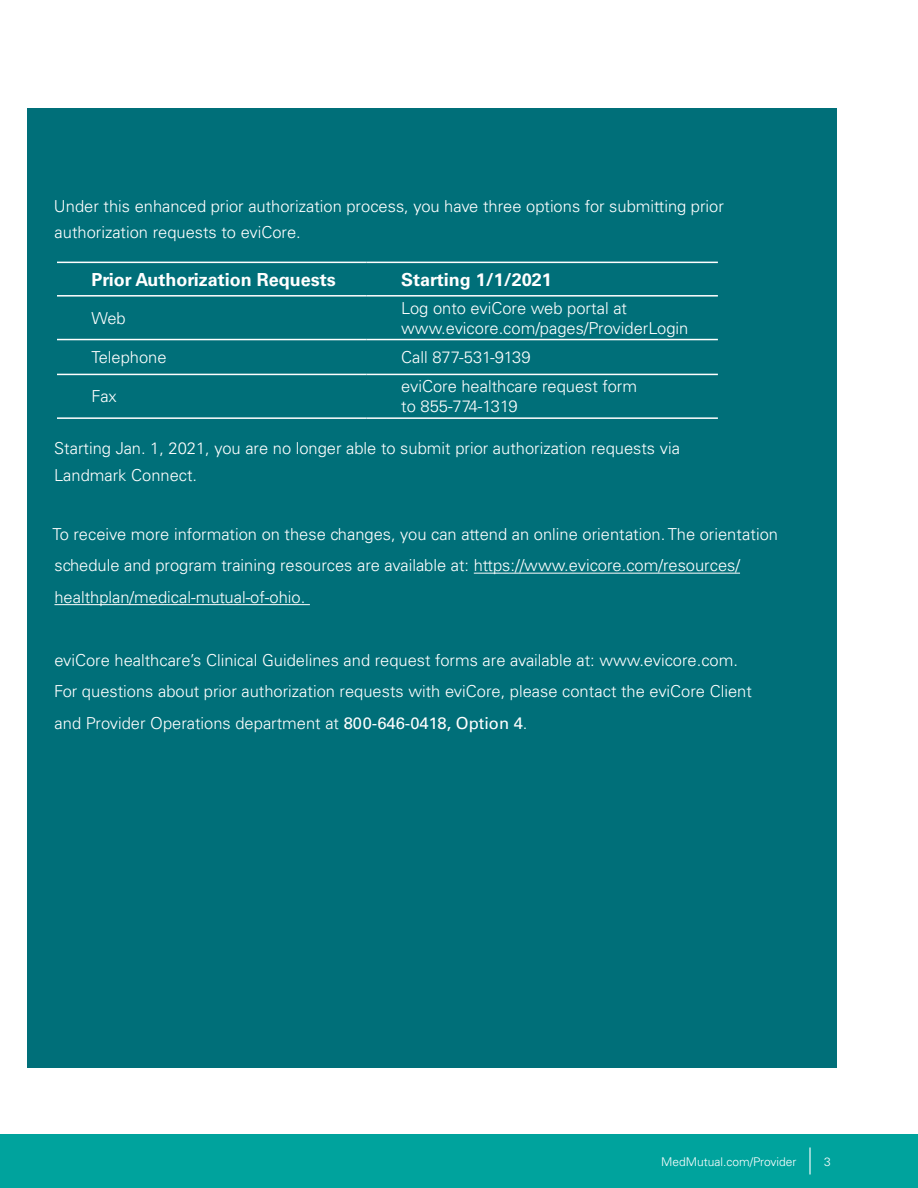
<style>
.page{position:relative;width:918px;height:1188px;background:#fff}
.page>*{position:absolute;margin:0;border:0;box-sizing:border-box;transform-origin:0 0}
.t1{font:700 18px "Univers LT Std";color:#fff}
.t2{font:300 16.5px/31.5px "Univers LT Std";color:#fff}
.t3{font:300 12px "Univers LT Std";color:#fff}
.s1{font-weight:400}
</style>
<div class="page">
<div style="left:0;top:1134px;width:918px;height:54px;background:#00a39d"></div>
<hr style="left:809px;top:1148px;width:2px;height:26px;background:#fff">
<div style="left:27px;top:108px;width:810px;height:959px;background:#006f79"></div>
<hr style="left:474px;top:573px;width:266px;height:1px;background:#fff">
<hr style="left:54px;top:604px;width:256px;height:1px;background:#fff">
<hr style="left:57px;top:262px;width:310px;height:1px;background:#fff">
<hr style="left:367px;top:262px;width:351px;height:1px;background:#fff">
<hr style="left:57px;top:295px;width:310px;height:2px;background:#fff">
<hr style="left:367px;top:295px;width:351px;height:2px;background:#fff">
<hr style="left:57px;top:339px;width:310px;height:1px;background:#fff">
<hr style="left:367px;top:339px;width:351px;height:1px;background:#fff">
<hr style="left:57px;top:374px;width:310px;height:1px;background:#fff">
<hr style="left:367px;top:374px;width:351px;height:1px;background:#fff">
<hr style="left:57px;top:417px;width:310px;height:2px;background:#fff">
<hr style="left:367px;top:417px;width:351px;height:2px;background:#fff">
<p class="t2" style="left:54px;top:192px;width:671px;line-height:27px">Under this enhanced prior authorization process, you have three options for submitting prior authorization requests to eviCore.</p>
<p class="t1" style="left:92px;top:269px;width:246px">Prior Authorization Requests</p>
<p class="t1" style="left:401px;top:269px;width:152px">Starting 1/1/2021</p>
<p class="t2" style="left:92px;top:302px;width:36px">Web</p>
<p class="t2" style="left:401px;top:298px;width:289px;line-height:19.8px">Log onto eviCore web portal at www.evicore.com/pages/ProviderLogin</p>
<p class="t2" style="left:92px;top:341px;width:77px">Telephone</p>
<p class="t2" style="left:401px;top:341px;width:131px">Call 877-531-9139</p>
<p class="t2" style="left:92px;top:381px;width:27px">Fax</p>
<p class="t2" style="left:401px;top:377px;width:237px;line-height:19.8px">eviCore healthcare request form to 855-774-1319</p>
<p class="t2" style="left:54px;top:435px;width:627px;line-height:27px">Starting Jan. 1, 2021, you are no longer able to submit prior authorization requests via<br>Landmark Connect.</p>
<p class="t2" style="left:52px;top:518px;width:727px">To receive more information on these changes, you can attend an online orientation. The orientation schedule and program training resources are available at: https://www.evicore.com/resources/ healthplan/medical-mutual-of-ohio.</p>
<p class="t2" style="left:54px;top:644px;width:699px">eviCore healthcare’s Clinical Guidelines and request forms are available at: www.evicore.com.<br>For questions about prior authorization requests with eviCore, please contact the eviCore Client and Provider Operations department at <span class="s1">800-646-0418, Option 4</span>.</p>
<p class="t3" style="left:661px;top:1154px;width:137px">MedMutual.com/Provider</p>
<p class="t3" style="left:824px;top:1154px;width:8px">3</p>
</div>
